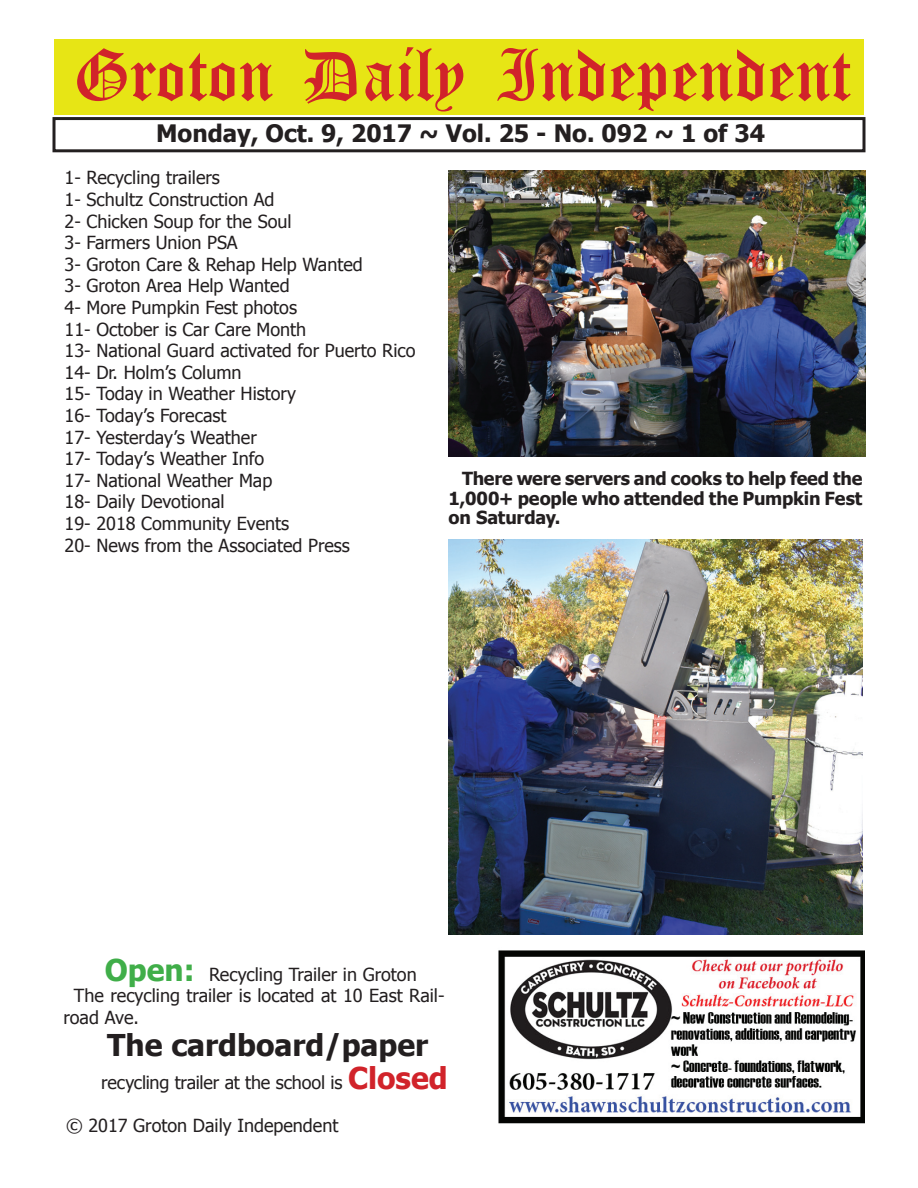
<style>
.page{position:relative;width:918px;height:1188px;background:#fff}
.page>*{position:absolute;margin:0;border:0;box-sizing:border-box;transform-origin:0 0}
.t1{font:54px "Old English Five";color:#d1232a}
.t2{font:700 30px "Tahoma";color:#231f20}
.t3{font:700 24px "Tahoma";color:#231f20}
.t4{font:18px/21.6px "Tahoma";color:#231f20}
.t5{font:700 18px/19.5px "Tahoma";letter-spacing:-.01em;color:#231f20;text-align:justify}
.s1{font-weight:700;font-size:30px;color:#40ae49}
.s2{font-weight:700;font-size:30px;color:#d1232a}
</style>
<div class="page">
<div style="left:52px;top:117px;width:814px;height:35px;border:3px solid #231f20"></div>
<div style="left:54px;top:40px;width:810px;height:75px;background:#e7e515"></div>
<img style="left:498px;top:950px;width:366px;height:174px">
<img style="left:448px;top:171px;width:418px;height:285px">
<img style="left:448px;top:539px;width:414px;height:395px">
<h1 class="t1" style="left:73px;top:50px;width:779px">Groton Daily Independent</h1>
<h3 class="t3" style="left:156px;top:116px;width:610px">Monday, Oct. 9, 2017 ~ Vol. 25 - No. 092 ~ 1 of 34</h3>
<p class="t4" style="left:65px;top:166px;width:353px">1- Recycling trailers<br>1- Schultz Construction Ad<br>2- Chicken Soup for the Soul<br>3- Farmers Union PSA<br>3- Groton Care &amp; Rehap Help Wanted<br>3- Groton Area Help Wanted<br>4- More Pumpkin Fest photos<br>11- October is Car Care Month<br>13- National Guard activated for Puerto Rico<br>14- Dr. Holm’s Column<br>15- Today in Weather History<br>16- Today’s Forecast<br>17- Yesterday’s Weather<br>17- Today’s Weather Info<br>17- National Weather Map<br>18- Daily Devotional<br>19- 2018 Community Events<br>20- News from the Associated Press</p>
<p class="t5" style="left:448px;top:468px;width:415px;text-indent:14px">There were servers and cooks to help feed the 1,000+ people who attended the Pumpkin Fest on Saturday.</p>
<p class="t4" style="left:105px;top:962px;width:314px"><span class="s1">Open:</span> Recycling Trailer in Groton</p>
<p class="t4" style="left:74px;top:984px;width:372px">The recycling trailer is located at 10 East Rail-</p>
<p class="t4" style="left:63px;top:1006px;width:77px">road Ave.</p>
<h2 class="t2" style="left:107px;top:1024px;width:323px">The cardboard/paper</h2>
<p class="t4" style="left:101px;top:1071px;width:348px">recycling trailer at the school is <span class="s2">Closed</span></p>
<p class="t4" style="left:66px;top:1114px;width:274px">© 2017 Groton Daily Independent</p>
</div>
